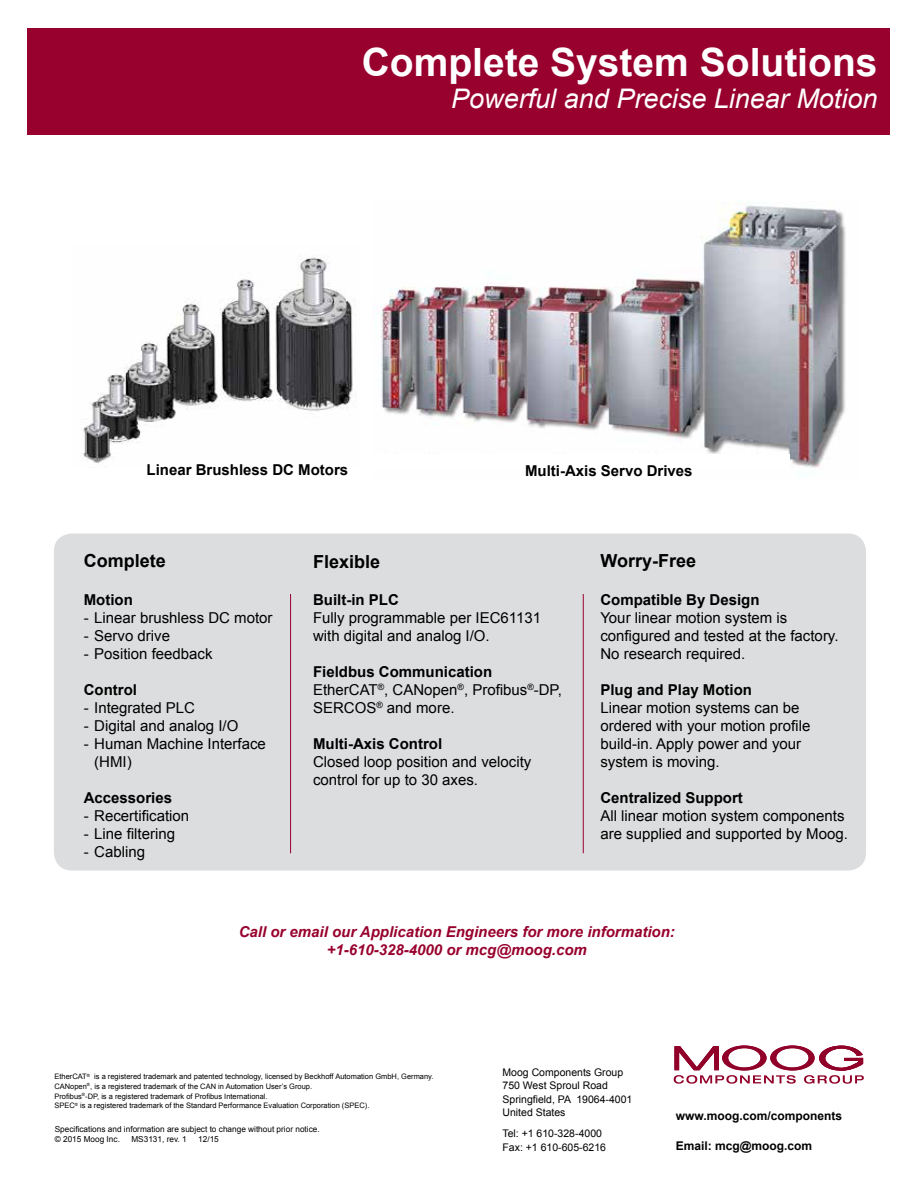
<style>
.page{position:relative;width:918px;height:1188px;background:#fff}
.page>*{position:absolute;margin:0;border:0;box-sizing:border-box;transform-origin:0 0}
.t1{font:700 39px "Arial";color:#fff}
.t2{font:italic 27px "Arial";color:#fff}
.t3{font:700 18px "Arial";color:#000}
.t4{font:15px/18px "Arial";color:#000}
.t5{font:700 15px "Arial";color:#000}
.t6{font:italic 700 15px/18px "Arial";color:#98002e;text-align:center}
.t7{font:700 12px "Arial";color:#000}
.t8{font:10.5px/13.5px "Arial";color:#000}
.t9{font:8.25px/9.8px "Arial";color:#000}
.t10{font:7.5px/9.8px "Arial";color:#000}
.s1{font-weight:700}
</style>
<div class="page">
<div style="left:54px;top:534px;width:812px;height:337px;background:#dcddde;border-radius:18px"></div>
<hr style="left:290px;top:594px;width:1px;height:259px;background:#98002e">
<hr style="left:583px;top:594px;width:1px;height:259px;background:#98002e">
<div style="left:27px;top:28px;width:863px;height:107px;background:#98002e"></div>
<svg style="left:674px;top:1046px;width:190px;height:38px"></svg>
<img style="left:381px;top:201px;width:465px;height:267px">
<img style="left:82px;top:257px;width:274px;height:210px">
<div style="left:366px;top:454px;width:424px;height:16px;background:#fff"></div>
<h1 class="t1" style="left:362px;top:36px;width:517px">Complete System Solutions</h1>
<h2 class="t2" style="left:451px;top:82px;width:428px">Powerful and Precise Linear Motion</h2>
<p class="t5" style="left:147px;top:460px;width:203px">Linear Brushless DC Motors</p>
<p class="t5" style="left:525px;top:460px;width:169px">Multi-Axis Servo Drives</p>
<p class="t3" style="left:84px;top:549px;width:84px">Complete</p>
<p class="t5" style="left:84px;top:590px;width:51px">Motion</p>
<p class="t4" style="left:84px;top:609px;width:190px">- Linear brushless DC motor</p>
<p class="t4" style="left:84px;top:627px;width:88px">- Servo drive</p>
<p class="t4" style="left:84px;top:645px;width:130px">- Position feedback</p>
<p class="t5" style="left:84px;top:680px;width:55px">Control</p>
<p class="t4" style="left:84px;top:699px;width:113px">- Integrated PLC</p>
<p class="t4" style="left:84px;top:717px;width:156px">- Digital and analog I/O</p>
<p class="t4" style="left:94px;top:735px;width:173px;text-indent:-10px">- Human Machine Interface (HMI)</p>
<p class="t5" style="left:84px;top:788px;width:90px">Accessories</p>
<p class="t4" style="left:84px;top:807px;width:107px">- Recertification</p>
<p class="t4" style="left:84px;top:825px;width:93px">- Line filtering</p>
<p class="t4" style="left:84px;top:843px;width:63px">- Cabling</p>
<p class="t3" style="left:313px;top:549px;width:69px">Flexible</p>
<p class="t5" style="left:313px;top:590px;width:87px">Built-in PLC</p>
<p class="t4" style="left:313px;top:609px;width:230px">Fully programmable per IEC61131 with digital and analog I/O.</p>
<p class="t4" style="left:313px;top:663px;width:250px"><span class="s1">Fieldbus Communication<br></span>EtherCAT<sup>®</sup>, CANopen<sup>®</sup>, Profibus<sup>®</sup>-DP,<br>SERCOS<sup>®</sup> and more.</p>
<p class="t5" style="left:313px;top:734px;width:131px">Multi-Axis Control</p>
<p class="t4" style="left:313px;top:753px;width:220px">Closed loop position and velocity control for up to 30 axes.</p>
<p class="t3" style="left:600px;top:549px;width:97px">Worry-Free</p>
<p class="t5" style="left:600px;top:589px;width:161px">Compatible By Design</p>
<p class="t4" style="left:600px;top:609px;width:240px">Your linear motion system is configured and tested at the factory.<br>No research required.</p>
<p class="t5" style="left:600px;top:679px;width:153px">Plug and Play Motion</p>
<p class="t4" style="left:600px;top:699px;width:212px">Linear motion systems can be ordered with your motion profile build-in. Apply power and your system is moving.</p>
<p class="t5" style="left:600px;top:787px;width:144px">Centralized Support</p>
<p class="t4" style="left:600px;top:807px;width:249px">All linear motion system components are supplied and supported by Moog.</p>
<p class="t6" style="left:239px;top:923px;width:438px">Call or email our Application Engineers for more information: +1-610-328-4000 or mcg@moog.com</p>
<p class="t10" style="left:54px;top:1072px;width:381px">EtherCAT<sup>®</sup> is a registered trademark and patented technology, licensed by Beckhoff Automation GmbH, Germany.<br>CANopen<sup>®</sup>, is a registered trademark of the CAN in Automation User’s Group.<br>Profibus<sup>®</sup>-DP, is a registered trademark of Profibus International.<br>SPEC<sup>®</sup> is a registered trademark of the Standard Performance Evaluation Corporation (SPEC).</p>
<p class="t9" style="left:55px;top:1124px;width:267px">Specifications and information are subject to change without prior notice. © 2015 Moog Inc.</p>
<p class="t9" style="left:131px;top:1134px;width:57px">MS3131, rev. 1</p>
<p class="t9" style="left:198px;top:1134px;width:22px">12/15</p>
<p class="t8" style="left:502px;top:1066px;width:131px">Moog Components Group<br>750 West Sproul Road<br>Springfield, PA 19064-4001<br>United States</p>
<p class="t8" style="left:502px;top:1127px;width:105px">Tel: +1 610-328-4000<br>Fax: +1 610-605-6216</p>
<p class="t7" style="left:676px;top:1107px;width:168px">www.moog.com/components</p>
<p class="t7" style="left:676px;top:1138px;width:138px">Email: mcg@moog.com</p>
</div>
